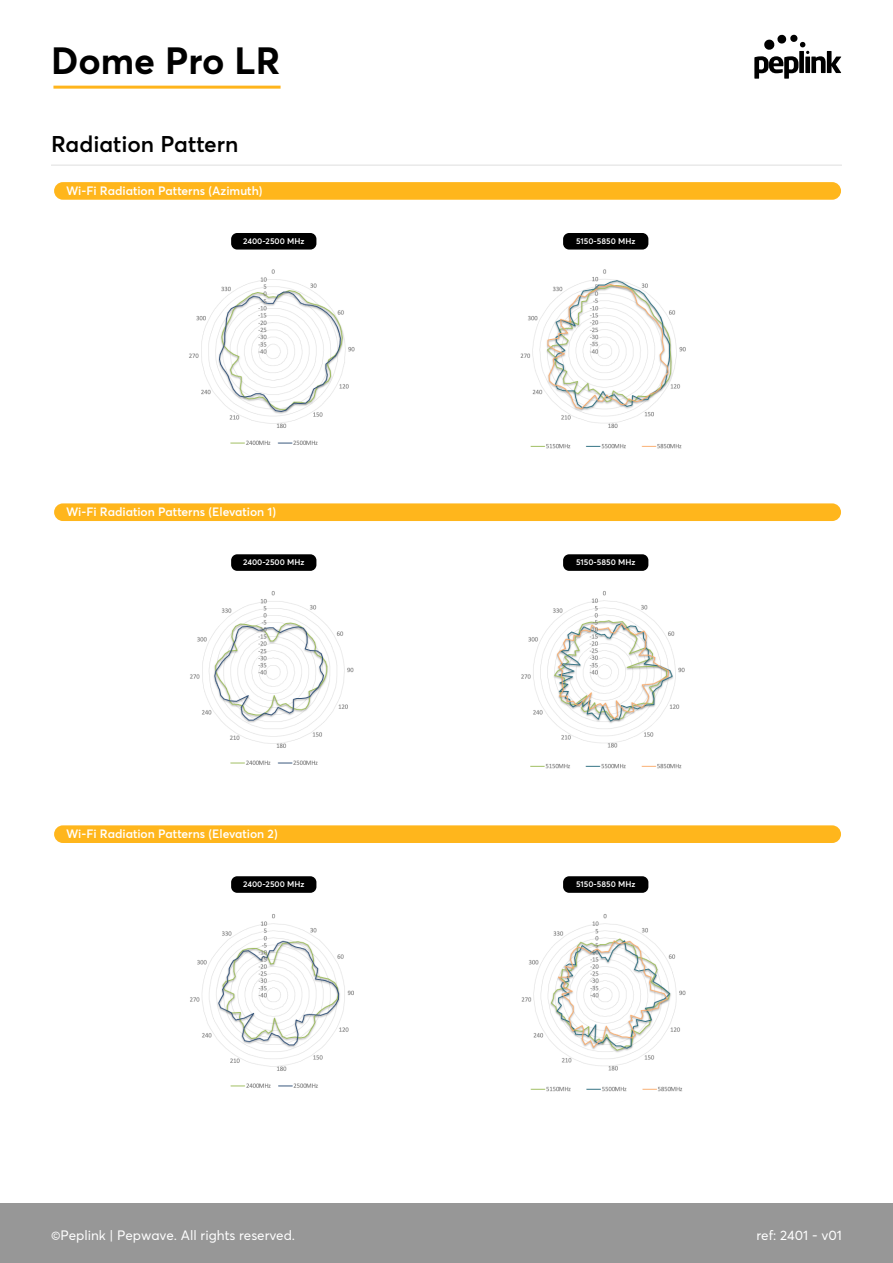
<style>
.page{position:relative;width:893px;height:1263px;background:#fff}
.page>*{position:absolute;margin:0;border:0;box-sizing:border-box;transform-origin:0 0}
.t1{font:700 37.5px "Averta";color:#000}
.t2{font:600 22.5px "Averta";color:#000}
.t3{font:13.5px "Averta";color:#fff}
.t4{font:600 12px "Averta";color:#fff}
.t5{font:600 8.25px "Averta";color:#fff}
</style>
<div class="page">
<div style="left:0;top:1203px;width:893px;height:60px;background:#979797"></div>
<hr style="left:53px;top:86px;width:228px;height:3px;background:#ffb51c">
<svg style="left:754px;top:34px;width:87px;height:45px"></svg>
<div style="left:54px;top:182px;width:787px;height:18px;background:#ffb61c;border-radius:9px"></div>
<hr style="left:51px;top:164px;width:791px;height:2px;background:#e9e9e9">
<img style="left:189px;top:269px;width:166px;height:176px">
<img style="left:520px;top:269px;width:166px;height:180px">
<div style="left:231px;top:233px;width:85px;height:17px;background:#000;border-radius:6px"></div>
<div style="left:563px;top:233px;width:85px;height:17px;background:#000;border-radius:6px"></div>
<div style="left:54px;top:503px;width:787px;height:18px;background:#ffb61c;border-radius:9px"></div>
<img style="left:190px;top:591px;width:164px;height:174px">
<img style="left:521px;top:591px;width:164px;height:178px">
<div style="left:231px;top:554px;width:85px;height:17px;background:#000;border-radius:6px"></div>
<div style="left:563px;top:554px;width:85px;height:17px;background:#000;border-radius:6px"></div>
<div style="left:54px;top:825px;width:787px;height:18px;background:#ffb61c;border-radius:9px"></div>
<img style="left:190px;top:914px;width:164px;height:174px">
<img style="left:521px;top:914px;width:165px;height:178px">
<div style="left:231px;top:876px;width:85px;height:17px;background:#000;border-radius:6px"></div>
<div style="left:563px;top:876px;width:85px;height:17px;background:#000;border-radius:6px"></div>
<h1 class="t1" style="left:51px;top:37px;width:231px">Dome Pro LR</h1>
<h2 class="t2" style="left:51px;top:130px;width:189px">Radiation Pattern</h2>
<p class="t4" style="left:66px;top:183px;width:198px">Wi-Fi Radiation Patterns (Azimuth)</p>
<p class="t5" style="left:243px;top:236px;width:63px">2400-2500 MHz</p>
<p class="t5" style="left:576px;top:236px;width:61px">5150-5850 MHz</p>
<p class="t4" style="left:66px;top:504px;width:211px">Wi-Fi Radiation Patterns (Elevation 1)</p>
<p class="t5" style="left:243px;top:557px;width:63px">2400-2500 MHz</p>
<p class="t5" style="left:576px;top:557px;width:61px">5150-5850 MHz</p>
<p class="t4" style="left:66px;top:826px;width:213px">Wi-Fi Radiation Patterns (Elevation 2)</p>
<p class="t5" style="left:243px;top:879px;width:63px">2400-2500 MHz</p>
<p class="t5" style="left:576px;top:879px;width:61px">5150-5850 MHz</p>
<p class="t3" style="left:51px;top:1226px;width:246px">©Peplink | Pepwave. All rights reserved.</p>
<p class="t3" style="left:756px;top:1226px;width:87px">ref: 2401 - v01</p>
</div>
